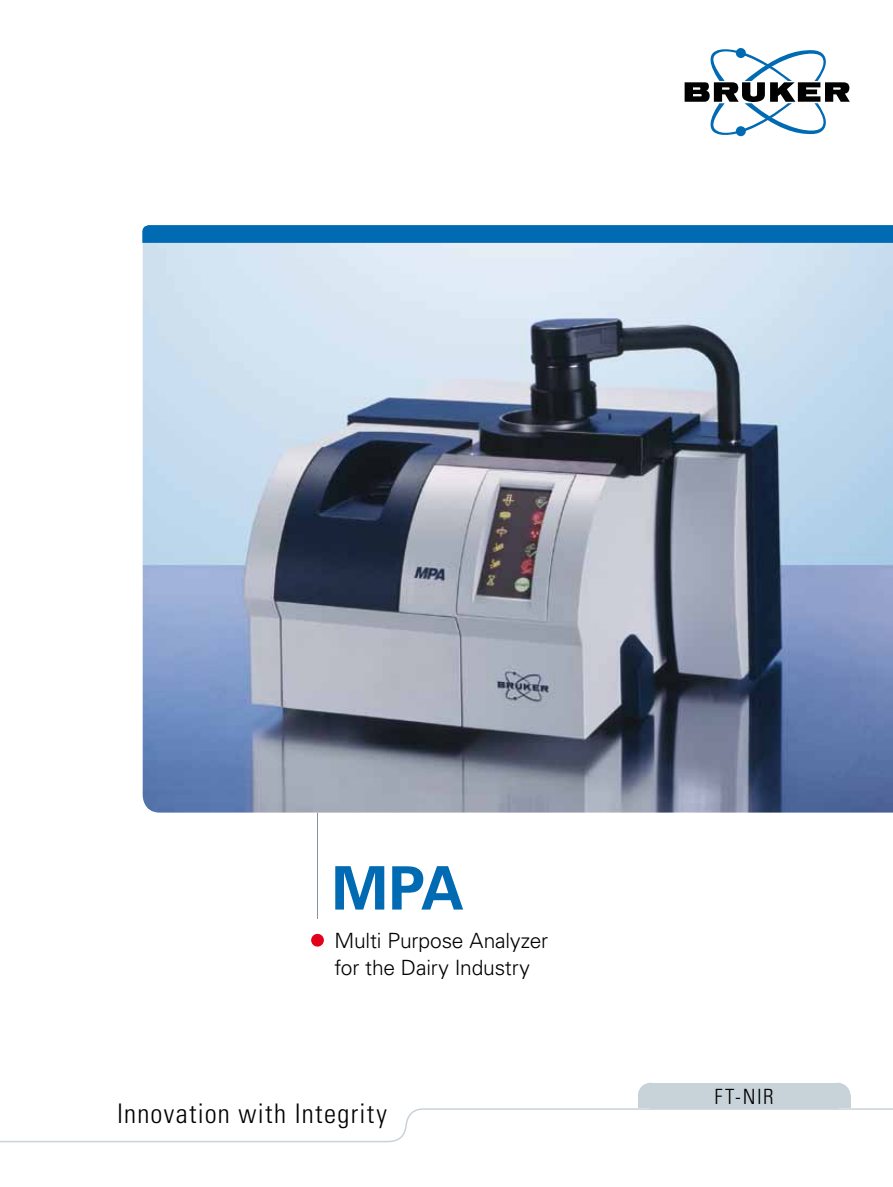
<style>
.page{position:relative;width:893px;height:1187px;background:#fff}
.page>*{position:absolute;margin:0;border:0;box-sizing:border-box;transform-origin:0 0}
.t1{font:700 60px "Univers";color:#006ab3}
.t2{font:300 condensed 27px "Univers";letter-spacing:.045em;color:#000}
.t3{font:300 21px/27px "Univers";letter-spacing:-.01em;color:#000}
.t4{font:300 condensed 21px "Univers";color:#000}
</style>
<div class="page">
<hr style="left:317px;top:812px;width:1px;height:106px;background:#82939c">
<div style="left:311px;top:933px;width:13px;height:13px;background:#e2001a;border-radius:50%"></div>
<svg style="left:685px;top:48px;width:165px;height:88px"></svg>
<img style="left:143px;top:243px;width:750px;height:569px">
<svg style="left:0;top:1107px;width:893px;height:35px"></svg>
<div style="left:638px;top:1095px;width:13px;height:13px;background:#c8d3d9"></div>
<div style="left:651px;top:1082px;width:187px;height:26px;background:#c8d3d9"></div>
<div style="left:638px;top:1082px;width:25px;height:26px;background:#c8d3d9;border-radius:50%"></div>
<div style="left:825px;top:1082px;width:25px;height:26px;background:#c8d3d9;border-radius:50%"></div>
<div style="left:838px;top:1095px;width:12px;height:13px;background:#c8d3d9"></div>
<svg style="left:142px;top:225px;width:751px;height:18px;background:#036bb3"></svg>
<h1 class="t1" style="left:332px;top:853px;width:134px">MPA</h1>
<p class="t3" style="left:334px;top:927px;width:215px">Multi Purpose Analyzer for the Dairy Industry</p>
<p class="t2" style="left:117px;top:1097px;width:271px">Innovation with Integrity</p>
<p class="t4" style="left:714px;top:1083px;width:61px">FT-NIR</p>
</div>
